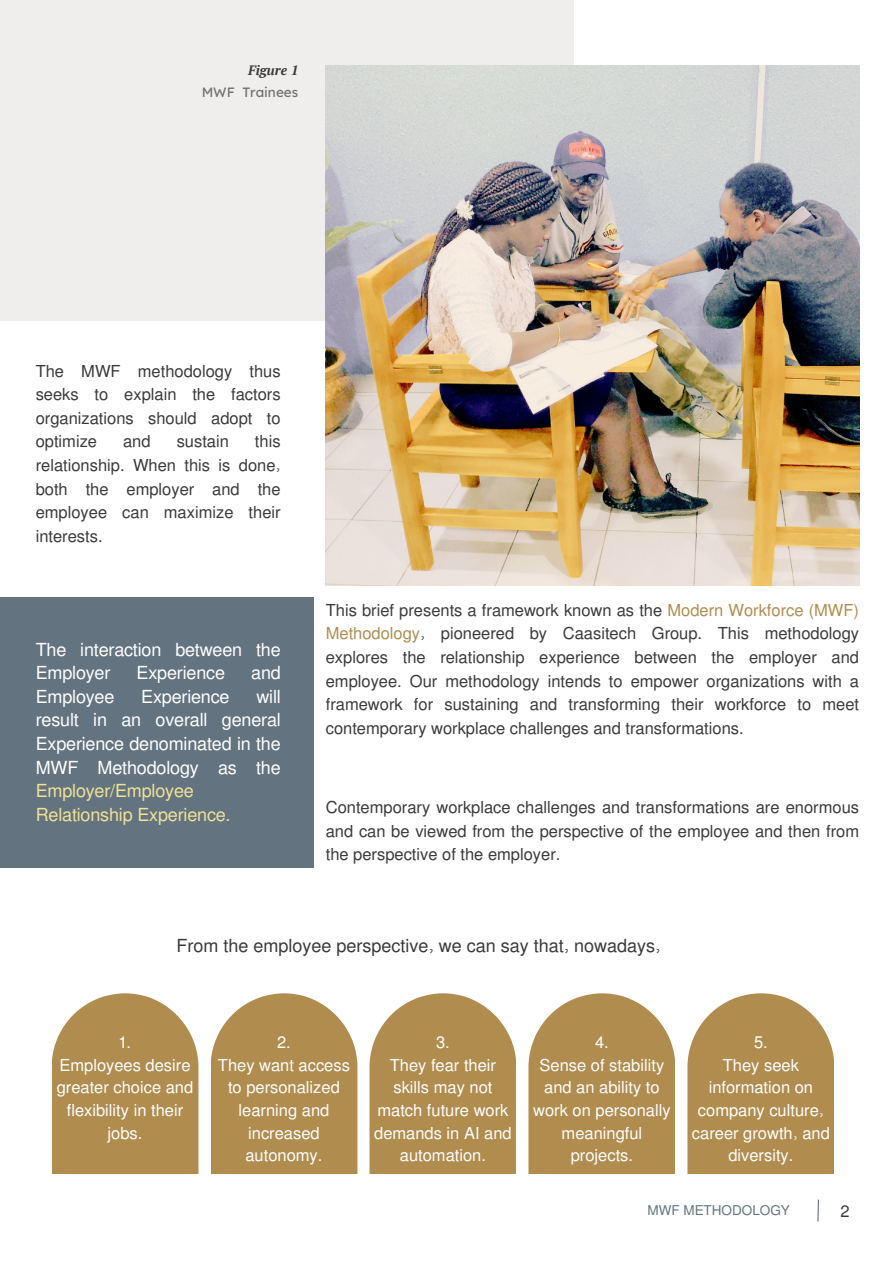
<style>
.page{position:relative;width:893px;height:1264px;background:#fff}
.page>*{position:absolute;margin:0;border:0;box-sizing:border-box;transform-origin:0 0}
.t1{font:18px/23.7px "Mukti";letter-spacing:-.01em;color:#fff}
.t2{font:18px "Mukti";color:#3b3939}
.t3{font:16.5px/23.7px "Mukti";color:#3b3939;text-align:justify}
.t4{font:16.5px/22.5px "Mukti";color:#fff;text-align:center}
.t5{font:13.5px "Mukti";color:#637680}
.t6{font:13.5px "Lexend Deca";color:#3b3939}
.t7{font:italic 700 13.5px "PT Serif";color:#3b3939}
.s1{color:#f1e295}
.s2{color:#b08c4f}
</style>
<div class="page">
<div style="left:0;top:0;width:574px;height:320px;background:#f0eeed"></div>
<div style="left:0;top:597px;width:314px;height:270px;background:#637380"></div>
<svg style="left:817px;top:1199px;width:2px;height:23px"></svg>
<svg style="left:52px;top:993px;width:146px;height:180px;background:#b7965e"></svg>
<svg style="left:211px;top:993px;width:146px;height:180px;background:#b7965e"></svg>
<svg style="left:369px;top:993px;width:147px;height:180px;background:#b79760"></svg>
<svg style="left:528px;top:993px;width:147px;height:180px;background:#b79760"></svg>
<svg style="left:687px;top:993px;width:147px;height:180px;background:#b79760"></svg>
<img style="left:326px;top:66px;width:533px;height:519px">
<h3 class="t7" style="left:248px;top:61px;width:52px">Figure 1</h3>
<p class="t6" style="left:201px;top:84px;width:98px">MWF Trainees</p>
<h1 class="t3" style="left:36px;top:358px;width:246px">The MWF methodology thus seeks to explain the factors organizations should adopt to optimize</h1>
<h1 class="t3" style="left:36px;top:429px;width:246px;text-indent:219px">this relationship. When this is done, both the employer and the employee can maximize their interests.</h1>
<h1 class="t3" style="left:123px;top:429px;width:29px">and</h1>
<h1 class="t3" style="left:177px;top:429px;width:54px">sustain</h1>
<p class="t1" style="left:36px;top:636px;width:246px">The interaction between the<br>Employer</p>
<p class="t1" style="left:137px;top:660px;width:90px">Experience</p>
<p class="t1" style="left:251px;top:660px;width:31px">and</p>
<p class="t1" style="left:36px;top:683px;width:246px;text-indent:221px">will result in an overall general<br>Experience denominated in the<br>MWF Methodology as the<br><span class="s1">Employer/Employee<br>Relationship Experience.</span></p>
<p class="t1" style="left:36px;top:683px;width:80px">Employee</p>
<p class="t1" style="left:141px;top:683px;width:90px">Experience</p>
<p class="t3" style="left:326px;top:597px;width:534px">This brief presents a framework known as the <span class="s2">Modern Workforce (MWF)<br>Methodology</span>, pioneered by Caasitech Group. This methodology explores the relationship experience between the employer and employee. Our methodology intends to empower organizations with a framework for sustaining and transforming their workforce to meet contemporary workplace challenges and transformations.</p>
<h1 class="t3" style="left:326px;top:794px;width:534px">Contemporary workplace challenges and transformations are enormous and can be viewed from the perspective of the employee and then from the perspective of the employer.</h1>
<h1 class="t2" style="left:176px;top:932px;width:485px">From the employee perspective, we can say that, nowadays,</h1>
<p class="t4" style="left:57px;top:1030px;width:138px">1.<br>Employees desire greater choice and flexibility in their jobs.</p>
<p class="t4" style="left:218px;top:1030px;width:133px">2.<br>They want access to personalized learning and increased autonomy.</p>
<p class="t4" style="left:374px;top:1030px;width:139px">3.<br>They fear their skills may not match future work demands in AI and automation.</p>
<p class="t4" style="left:533px;top:1030px;width:139px">4.<br>Sense of stability and an ability to work on personally meaningful projects.</p>
<p class="t4" style="left:692px;top:1030px;width:139px">5.<br>They seek information on company culture, career growth, and diversity.</p>
<h1 class="t5" style="left:647px;top:1200px;width:144px">MWF METHODOLOGY</h1>
<h1 class="t3" style="left:840px;top:1198px;width:11px">2</h1>
</div>
